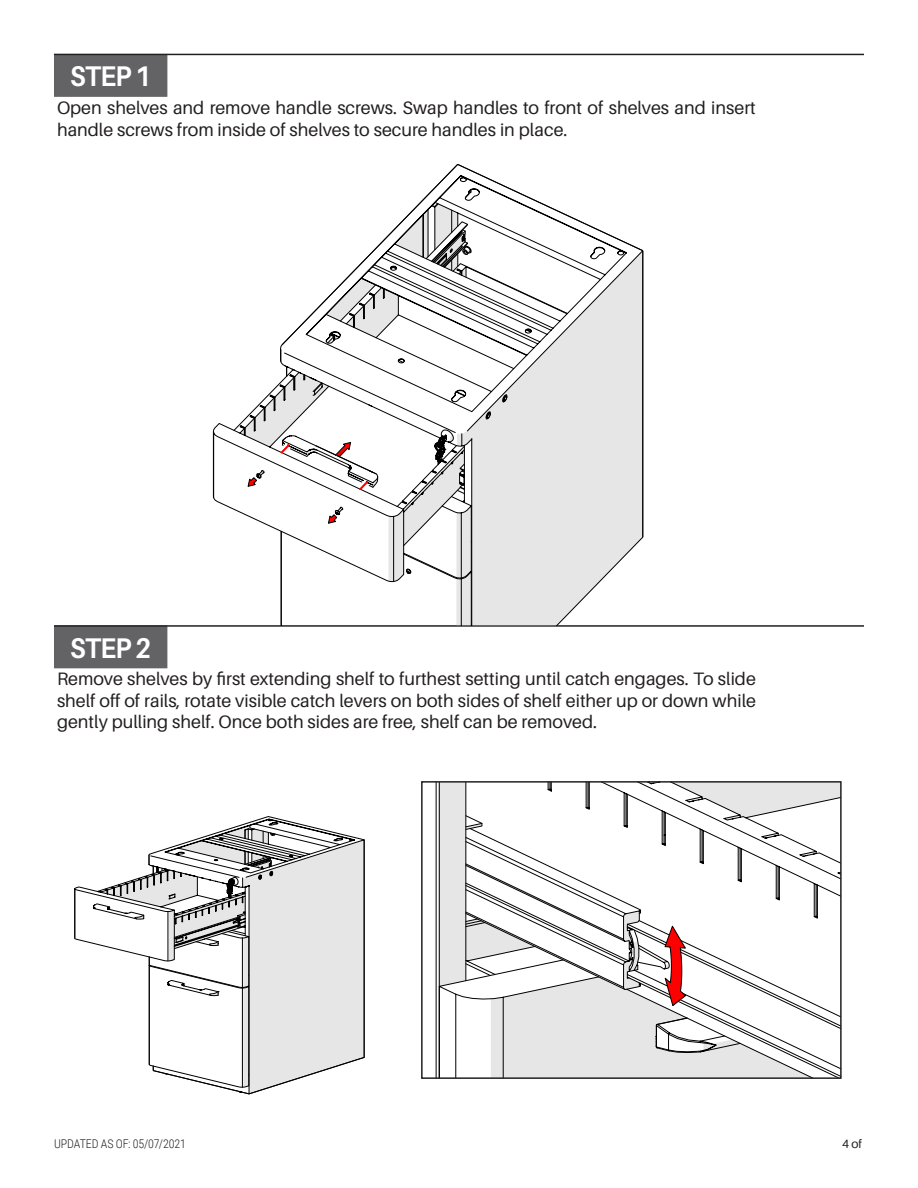
<style>
.page{position:relative;width:918px;height:1188px;background:#fff}
.page>*{position:absolute;margin:0;border:0;box-sizing:border-box;transform-origin:0 0}
.Section_Title_Headin{font:700 28.5px "Aileron";letter-spacing:-.025em;color:#fff;scale:.9 1}
.t1{font:18px/21.6px "Aileron";color:#231f20}
.Version{font:300 12px "Roboto Condensed";letter-spacing:-.005em;color:#231f20}
.parts_needed_center{font:12px "Aileron";color:#231f20}
</style>
<div class="page">
<div style="left:54px;top:54px;width:113px;height:43px;background:#636366;border:2px solid #636366"></div>
<hr style="left:54px;top:54px;width:810px;height:1px;background:#231f20">
<div style="left:54px;top:626px;width:113px;height:42px;background:#636366"></div>
<hr style="left:54px;top:625px;width:810px;height:2px;background:#231f20">
<svg style="left:725px;top:784px;width:114px;height:31px"></svg>
<svg style="left:436px;top:784px;width:289px;height:292px"></svg>
<svg style="left:465px;top:815px;width:374px;height:261px"></svg>
<div style="left:421px;top:781px;width:421px;height:298px;border:2px solid #231f20"></div>
<svg style="left:212px;top:383px;width:67px;height:148px"></svg>
<svg style="left:420px;top:164px;width:224px;height:451px"></svg>
<svg style="left:247px;top:469px;width:18px;height:18px"></svg>
<svg style="left:279px;top:202px;width:289px;height:423px"></svg>
<svg style="left:231px;top:816px;width:134px;height:278px"></svg>
<svg style="left:74px;top:828px;width:201px;height:265px"></svg>
<p class="Section_Title_Headin" style="left:70px;top:61px;width:92px">STEP 1</p>
<p class="t1" style="left:57px;top:97px;width:700px">Open shelves and remove handle screws. Swap handles to front of shelves and insert handle screws from inside of shelves to secure handles in place.</p>
<p class="Section_Title_Headin" style="left:70px;top:632px;width:92px">STEP 2</p>
<p class="t1" style="left:57px;top:668px;width:701px;text-align:justify">Remove shelves by first extending shelf to furthest setting until catch engages. To slide shelf off of rails, rotate visible catch levers on both sides of shelf either up or down while gently pulling shelf. Once both sides are free, shelf can be removed.</p>
<p class="Version" style="left:54px;top:1135px;width:134px">UPDATED AS OF: 05/07/2021</p>
<p class="parts_needed_center" style="left:842px;top:1137px;width:21px">4 of</p>
</div>
